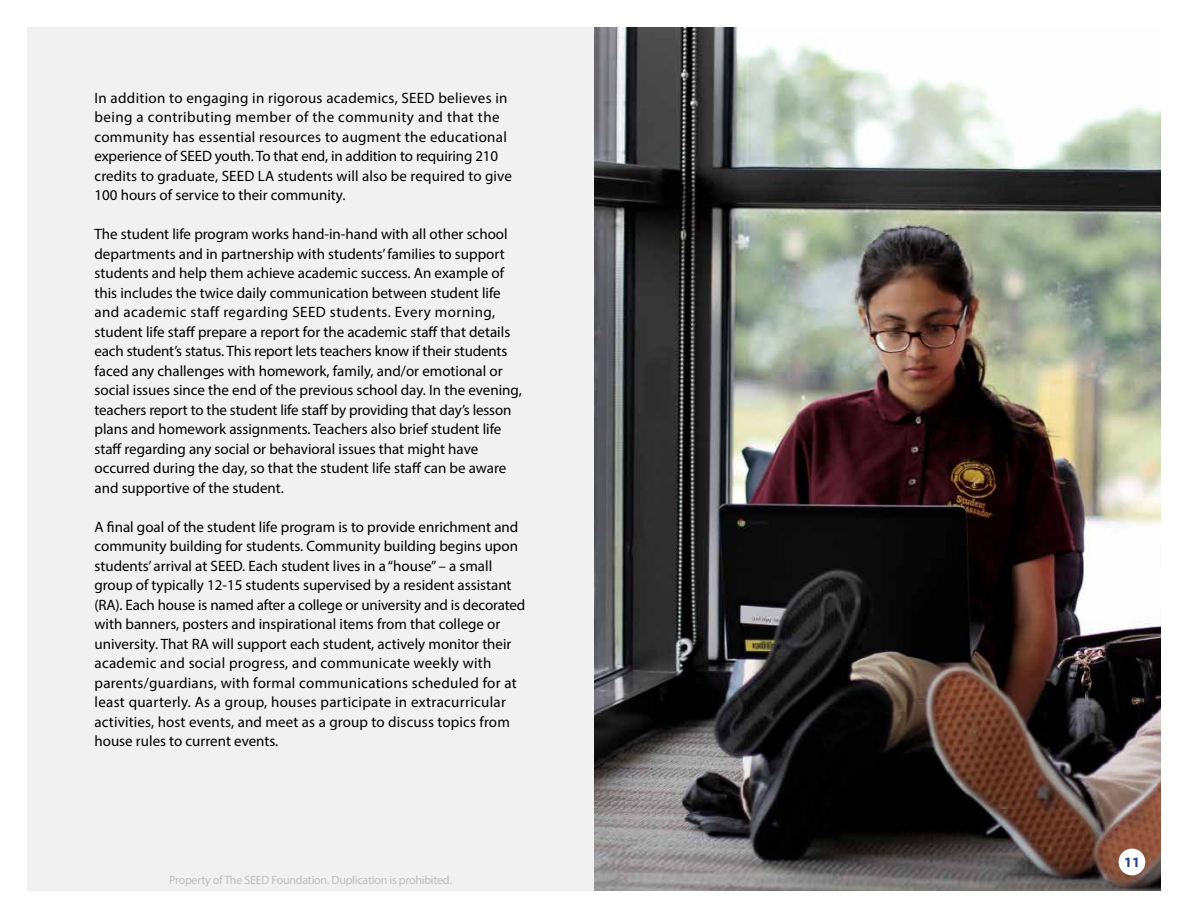
<style>
.page{position:relative;width:1188px;height:918px;background:#fff}
.page>*{position:absolute;margin:0;border:0;box-sizing:border-box;transform-origin:0 0}
.t1{font:15px/19.5px "Myriad Pro";color:#000}
.t2{font:700 14.25px "Myriad Pro";color:#1e4286}
.t3{font:12px "Myriad Pro";letter-spacing:-.02em;color:#bcbec0}
</style>
<div class="page">
<img style="left:594px;top:27px;width:567px;height:864px">
<div style="left:27px;top:27px;width:567px;height:864px;background:#f1f1f2"></div>
<div style="left:1119px;top:849px;width:26px;height:26px;background:#fff;border-radius:50%"></div>
<p class="t1" style="left:94px;top:88px;width:419px">In addition to engaging in rigorous academics, SEED believes in being a contributing member of the community and that the community has essential resources to augment the educational experience of SEED youth. To that end, in addition to requiring 210 credits to graduate, SEED LA students will also be required to give 100 hours of service to their community.</p>
<p class="t1" style="left:94px;top:224px;width:429px">The student life program works hand-in-hand with all other school departments and in partnership with students’ families to support students and help them achieve academic success. An example of this includes the twice daily communication between student life and academic staff regarding SEED students. Every morning, student life staff prepare a report for the academic staff that details each student’s status. This report lets teachers know if their students faced any challenges with homework, family, and/or emotional or social issues since the end of the previous school day. In the evening, teachers report to the student life staff by providing that day’s lesson plans and homework assignments. Teachers also brief student life staff regarding any social or behavioral issues that might have occurred during the day, so that the student life staff can be aware and supportive of the student.</p>
<p class="t1" style="left:94px;top:517px;width:432px">A final goal of the student life program is to provide enrichment and community building for students. Community building begins upon students’ arrival at SEED. Each student lives in a “house” – a small group of typically 12-15 students supervised by a resident assistant (RA). Each house is named after a college or university and is decorated with banners, posters and inspirational items from that college or university. That RA will support each student, actively monitor their academic and social progress, and communicate weekly with parents/guardians, with formal communications scheduled for at least quarterly. As a group, houses participate in extracurricular activities, host events, and meet as a group to discuss topics from house rules to current events.</p>
<p class="t3" style="left:169px;top:872px;width:284px">Property of The SEED Foundation. Duplication is prohibited.</p>
<p class="t2" style="left:1124px;top:853px;width:17px">11</p>
</div>
